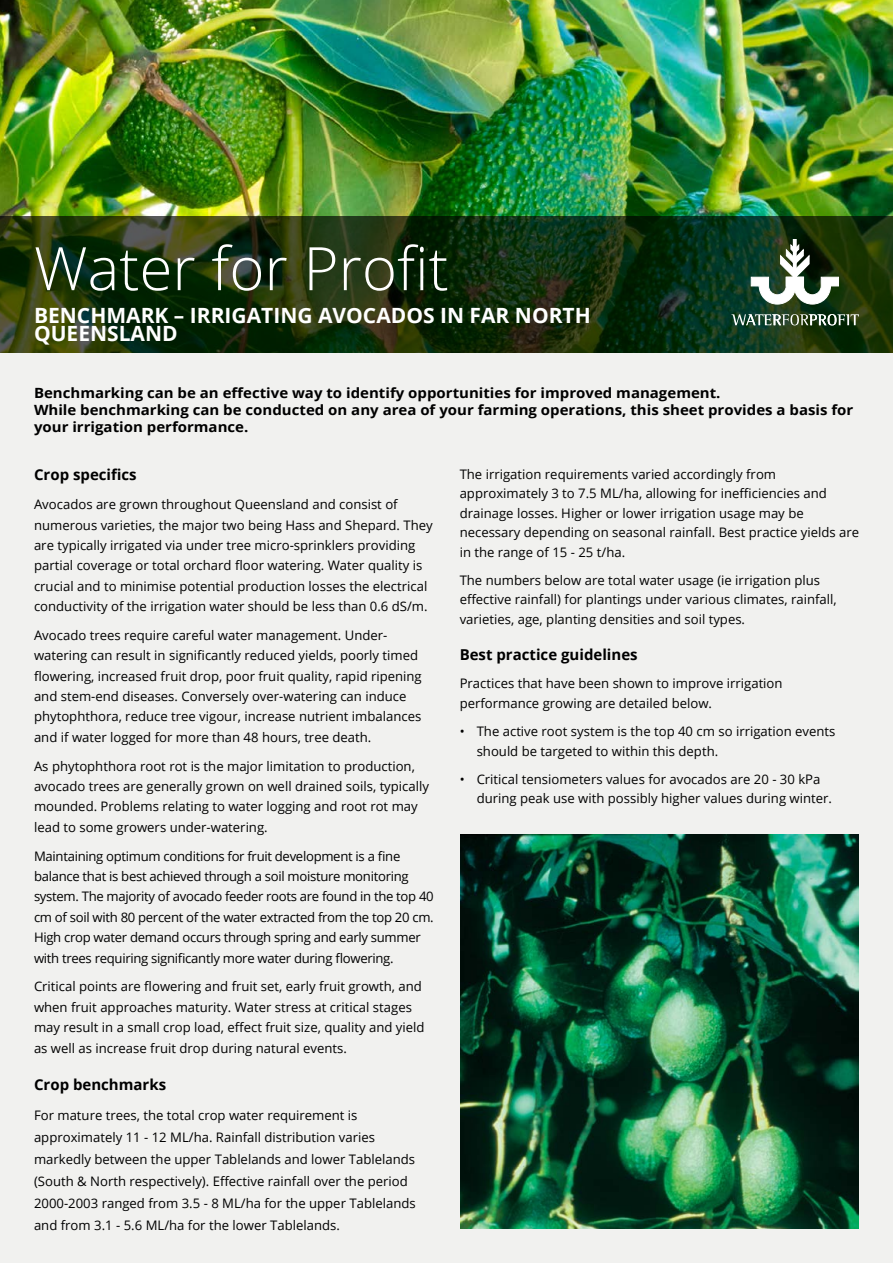
<style>
.page{position:relative;width:893px;height:1263px;background:#fff}
.page>*{position:absolute;margin:0;border:0;box-sizing:border-box;transform-origin:0 0}
.t1{font:300 60px "Open Sans";color:#fff}
.t2{font:700 21px/18px "Open Sans";color:#fff}
.t3{font:700 15px "Open Sans";color:#000}
.t4{font:700 14.1px/17px "Open Sans";color:#000;scale:1.07 1}
.t5{font:13.2px/20.4px "Open Sans";color:#000}
.t6{font:13.2px/20.4px "Open Sans";letter-spacing:-.025em;color:#000}
</style>
<div class="page">
<img style="left:0;top:0;width:893px;height:217px">
<svg style="left:0;top:217px;width:893px;height:136px;background:#17310e"></svg>
<div style="left:0;top:353px;width:893px;height:910px;background:#f1f1ef"></div>
<svg style="left:731px;top:314px;width:128px;height:11px"></svg>
<svg style="left:751px;top:244px;width:88px;height:60px"></svg>
<img style="left:460px;top:834px;width:399px;height:395px">
<h1 class="t1" style="left:34px;top:227px;width:416px">Water for Profit</h1>
<h2 class="t2" style="left:34px;top:306px;width:558px">Benchmark – Irri gati ng avocados i n far north queensland</h2>
<p class="t4" style="left:34px;top:384px;width:767px">Benchmarking can be an effective way to identify opportunities for improved management.<br>While benchmarking can be conducted on any area of your farming operations, this sheet provides a basis for your irrigation performance.</p>
<p class="t3" style="left:34px;top:464px;width:104px">Crop specifics</p>
<p class="t5" style="left:34px;top:494px;width:400px">Avocados are grown throughout Queensland and consist of numerous varieties, the major two being Hass and Shepard. They are typically irrigated via under tree micro-sprinklers providing partial coverage or total orchard floor watering. Water quality is crucial and to minimise potential production losses the electrical conductivity of the irrigation water should be less than 0.6 dS/m.</p>
<p class="t5" style="left:34px;top:625px;width:389px">Avocado trees require careful water management. Under&shy;watering can result in significantly reduced yields, poorly timed flowering, increased fruit drop, poor fruit quality, rapid ripening and stem-end diseases. Conversely over-watering can induce phytophthora, reduce tree vigour, increase nutrient imbalances and if water logged for more than 48 hours, tree death.</p>
<p class="t5" style="left:34px;top:755px;width:397px">As phytophthora root rot is the major limitation to production, avocado trees are generally grown on well drained soils, typically mounded. Problems relating to water logging and root rot may lead to some growers under-watering.</p>
<p class="t6" style="left:34px;top:845px;width:401px">Maintaining optimum conditions for fruit development is a fine balance that is best achieved through a soil moisture monitoring system. The majority of avocado feeder roots are found in the top 40 cm of soil with 80 percent of the water extracted from the top 20 cm.<br>High crop water demand occurs through spring and early summer with trees requiring significantly more water during flowering.</p>
<p class="t5" style="left:34px;top:976px;width:392px">Critical points are flowering and fruit set, early fruit growth, and when fruit approaches maturity. Water stress at critical stages may result in a small crop load, effect fruit size, quality and yield as well as increase fruit drop during natural events.</p>
<p class="t3" style="left:34px;top:1074px;width:134px">Crop benchmarks</p>
<p class="t5" style="left:34px;top:1104px;width:383px;line-height:21.9px">For mature trees, the total crop water requirement is approximately 11 - 12 ML/ha. Rainfall distribution varies markedly between the upper Tablelands and lower Tablelands (South &amp; North respectively). Effective rainfall over the period 2000-2003 ranged from 3.5 - 8 ML/ha for the upper Tablelands and from 3.1 - 5.6 ML/ha for the lower Tablelands.</p>
<p class="t5" style="left:460px;top:464px;width:401px;line-height:19.5px">The irrigation requirements varied accordingly from approximately 3 to 7.5 ML/ha, allowing for inefficiencies and drainage losses. Higher or lower irrigation usage may be necessary depending on seasonal rainfall. Best practice yields are in the range of 15 - 25 t/ha.</p>
<p class="t5" style="left:460px;top:570px;width:379px;line-height:19.5px">The numbers below are total water usage (ie irrigation plus effective rainfall) for plantings under various climates, rainfall, varieties, age, planting densities and soil types.</p>
<p class="t3" style="left:460px;top:644px;width:180px">Best practice guidelines</p>
<p class="t5" style="left:460px;top:674px;width:324px;line-height:19.5px">Practices that have been shown to improve irrigation performance growing are detailed below.</p>
<p class="t5" style="left:477px;top:721px;width:360px;line-height:19.5px;text-indent:-17px">• The active root system is the top 40 cm so irrigation events should be targeted to within this depth.</p>
<p class="t5" style="left:477px;top:769px;width:357px;line-height:19.5px;text-indent:-17px">• Critical tensiometers values for avocados are 20 - 30 kPa during peak use with possibly higher values during winter.</p>
</div>
